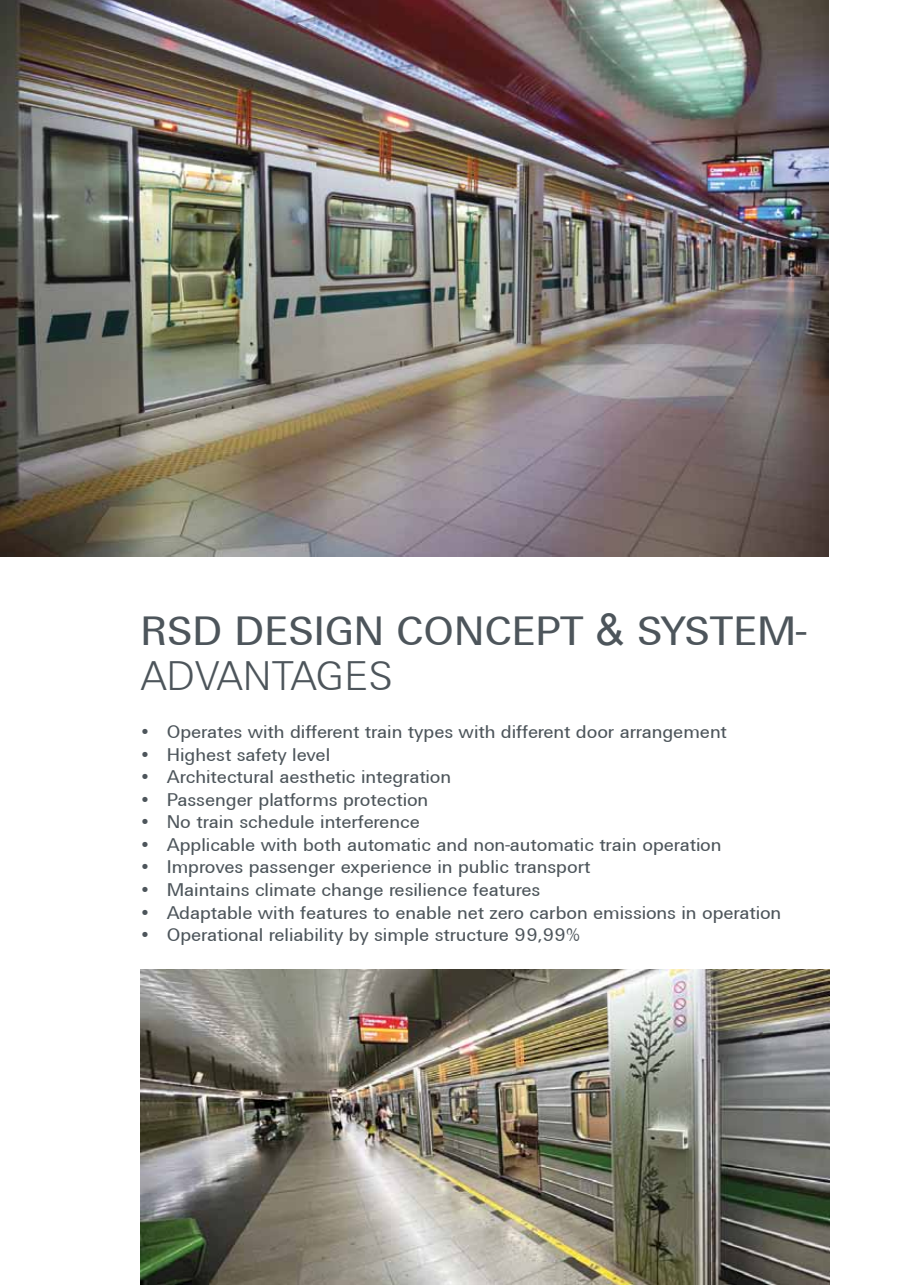
<style>
.page{position:relative;width:915px;height:1285px;background:#fff}
.page>*{position:absolute;margin:0;border:0;box-sizing:border-box;transform-origin:0 0}
.t1{font:300 45px "Universum Bg";letter-spacing:-.005em;color:#4d555b}
.t2{font:43.5px "Universum Bg";color:#4d555b}
.t3{font:19.5px "Universum Bg";color:#4d555b}
.s1{font-family:"Arial"}
</style>
<div class="page">
<img style="left:0;top:0;width:828px;height:556px">
<img style="left:140px;top:969px;width:689px;height:315px">
<h2 class="t2" style="left:140px;top:608px;width:667px">RSD DESIGN CONCEPT <span class="s1">&amp;</span> SYSTEM-</h2>
<h1 class="t1" style="left:140px;top:653px;width:254px">ADVANTAGES</h1>
<p class="t3" style="left:140px;top:721px;width:588px">• Operates with different train types with different door arrangement</p>
<p class="t3" style="left:140px;top:744px;width:192px">• Highest safety level</p>
<p class="t3" style="left:140px;top:766px;width:313px">• Architectural aesthetic integration</p>
<p class="t3" style="left:140px;top:789px;width:290px">• Passenger platforms protection</p>
<p class="t3" style="left:140px;top:811px;width:281px">• No train schedule interference</p>
<p class="t3" style="left:140px;top:834px;width:583px">• Applicable with both automatic and non-automatic train operation</p>
<p class="t3" style="left:140px;top:856px;width:452px">• Improves passenger experience in public transport</p>
<p class="t3" style="left:140px;top:879px;width:402px">• Maintains climate change resilience features</p>
<p class="t3" style="left:140px;top:901px;width:643px">• Adaptable with features to enable net zero carbon emissions in operation</p>
<p class="t3" style="left:140px;top:924px;width:441px">• Operational reliability by simple structure 99,99%</p>
</div>
